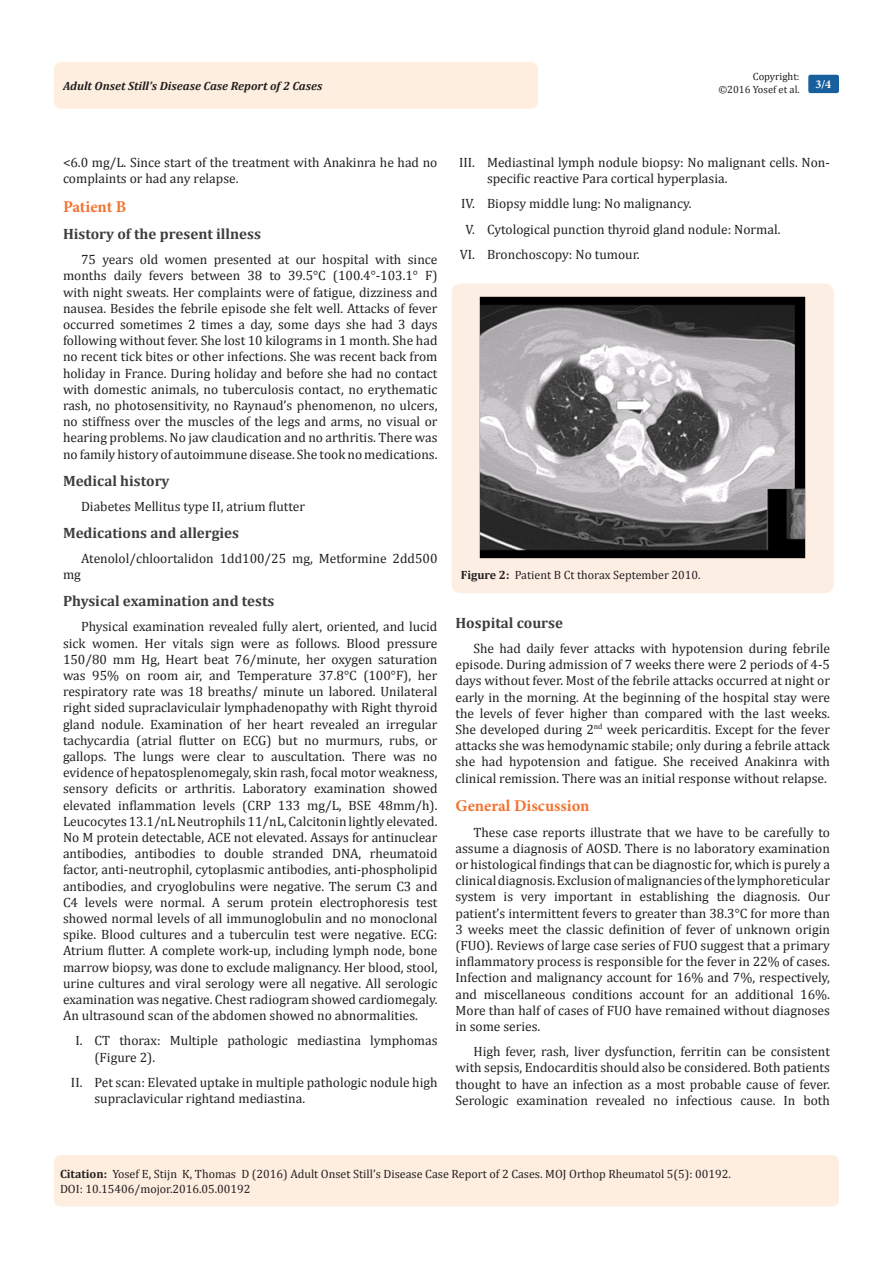
<style>
.page{position:relative;width:893px;height:1263px;background:#fff}
.page>*{position:absolute;margin:0;border:0;box-sizing:border-box;transform-origin:0 0}
.List_Paragraph{font:700 16.5px "Minion Pro";color:#f37331}
.List_Paragraph-2{font:700 15px "Cambria";color:#3e3e3f}
.t1{font:13.5px/16.2px "Cambria";color:#231f20;text-align:justify}
.Citation{font:12px "Cambria";color:#231f20}
.t2{font:italic 700 12px "Cambria";color:#231f20}
.t3{font:700 12px "Minion Pro";color:#fff}
.t4{font:10.5px/12.6px "Cambria";color:#231f20;text-align:right}
.s1{font-weight:700}
</style>
<div class="page">
<div style="left:54px;top:62px;width:484px;height:47px;background:#feeee0;border-radius:8px"></div>
<div style="left:808px;top:75px;width:31px;height:18px;background:#18609d;border-radius:2px"></div>
<div style="left:54px;top:1155px;width:785px;height:51px;background:#feeee0;border-radius:7px"></div>
<div style="left:452px;top:284px;width:382px;height:309px;background:#fdeee3;border-radius:9px"></div>
<img style="left:480px;top:297px;width:325px;height:261px">
<p class="t4" style="left:718px;top:70px;width:83px">Copyright: ©2016 Yosef et al.</p>
<p class="t2" style="left:63px;top:78px;width:261px">Adult Onset Still’s Disease Case Report of 2 Cases</p>
<p class="t3" style="left:815px;top:76px;width:17px">3/4</p>
<p class="t1" style="left:63px;top:154px;width:376px">&lt;6.0 mg/L. Since start of the treatment with Anakinra he had no complaints or had any relapse.</p>
<p class="List_Paragraph" style="left:63px;top:195px;width:65px">Patient B</p>
<p class="List_Paragraph-2" style="left:63px;top:223px;width:199px">History of the present illness</p>
<p class="t1" style="left:63px;top:251px;width:376px;text-indent:18px">75 years old women presented at our hospital with since months daily fevers between 38 to 39.5°C (100.4°-103.1° F) with night sweats. Her complaints were of fatigue, dizziness and nausea. Besides the febrile episode she felt well. Attacks of fever occurred sometimes 2 times a day, some days she had 3 days following without fever. She lost 10 kilograms in 1 month. She had no recent tick bites or other infections. She was recent back from holiday in France. During holiday and before she had no contact with domestic animals, no tuberculosis contact, no erythematic rash, no photosensitivity, no Raynaud’s phenomenon, no ulcers, no stiffness over the muscles of the legs and arms, no visual or hearing problems. No jaw claudication and no arthritis. There was no family history of autoimmune disease. She took no medications.</p>
<p class="List_Paragraph-2" style="left:63px;top:470px;width:108px">Medical history</p>
<p class="t1" style="left:81px;top:498px;width:226px">Diabetes Mellitus type II, atrium flutter</p>
<p class="List_Paragraph-2" style="left:63px;top:522px;width:178px">Medications and allergies</p>
<p class="t1" style="left:81px;top:550px;width:358px">Atenolol/chloortalidon 1dd100/25 mg, Metformine 2dd500</p>
<p class="t1" style="left:63px;top:566px;width:19px">mg</p>
<p class="List_Paragraph-2" style="left:63px;top:590px;width:213px">Physical examination and tests</p>
<p class="t1" style="left:63px;top:619px;width:376px;text-indent:18px">Physical examination revealed fully alert, oriented, and lucid sick women. Her vitals sign were as follows. Blood pressure 150/80 mm Hg, Heart beat 76/minute, her oxygen saturation was 95% on room air, and Temperature 37.8°C (100°F), her respiratory rate was 18 breaths/ minute un labored. Unilateral right sided supraclaviculair lymphadenopathy with Right thyroid gland nodule. Examination of her heart revealed an irregular tachycardia (atrial flutter on ECG) but no murmurs, rubs, or gallops. The lungs were clear to auscultation. There was no evidence of hepatosplenomegaly, skin rash, focal motor weakness, sensory deficits or arthritis. Laboratory examination showed elevated inflammation levels (CRP 133 mg/L, BSE 48mm/h).<br>Leucocytes 13.1/nL Neutrophils 11/nL, Calcitonin lightly elevated.<br>No M protein detectable, ACE not elevated. Assays for antinuclear antibodies, antibodies to double stranded DNA, rheumatoid factor, anti-neutrophil, cytoplasmic antibodies, anti-phospholipid antibodies, and cryoglobulins were negative. The serum C3 and C4 levels were normal. A serum protein electrophoresis test showed normal levels of all immunoglobulin and no monoclonal spike. Blood cultures and a tuberculin test were negative. ECG:<br>Atrium flutter. A complete work-up, including lymph node, bone marrow biopsy, was done to exclude malignancy. Her blood, stool, urine cultures and viral serology were all negative. All serologic examination was negative. Chest radiogram showed cardiomegaly.<br>An ultrasound scan of the abdomen showed no abnormalities.</p>
<p class="t1" style="left:94px;top:1033px;width:344px;text-indent:-19px">I. CT thorax: Multiple pathologic mediastina lymphomas (Figure 2).</p>
<p class="t1" style="left:94px;top:1074px;width:344px;text-indent:-24px">II. Pet scan: Elevated uptake in multiple pathologic nodule high supraclavicular rightand mediastina.</p>
<p class="t1" style="left:487px;top:154px;width:344px;text-indent:-28px">III. Mediastinal lymph nodule biopsy: No malignant cells. Non&shy;specific reactive Para cortical hyperplasia.</p>
<p class="t1" style="left:461px;top:196px;width:232px">IV. Biopsy middle lung: No malignancy.</p>
<p class="t1" style="left:465px;top:221px;width:316px">V. Cytological punction thyroid gland nodule: Normal.</p>
<p class="t1" style="left:460px;top:246px;width:181px">VI. Bronchoscopy: No tumour.</p>
<p class="Citation" style="left:461px;top:568px;width:241px"><span class="s1">Figure 2:</span> Patient B Ct thorax September 2010.</p>
<p class="List_Paragraph-2" style="left:455px;top:612px;width:109px">Hospital course</p>
<p class="t1" style="left:455px;top:640px;width:376px;text-indent:18px">She had daily fever attacks with hypotension during febrile episode. During admission of 7 weeks there were 2 periods of 4-5 days without fever. Most of the febrile attacks occurred at night or early in the morning. At the beginning of the hospital stay were the levels of fever higher than compared with the last weeks.<br>She developed during 2<sup>nd</sup> week pericarditis. Except for the fever attacks she was hemodynamic stabile; only during a febrile attack she had hypotension and fatigue. She received Anakinra with clinical remission. There was an initial response without relapse.</p>
<p class="List_Paragraph" style="left:455px;top:794px;width:136px">General Discussion</p>
<p class="t1" style="left:455px;top:824px;width:376px;text-indent:18px">These case reports illustrate that we have to be carefully to assume a diagnosis of AOSD. There is no laboratory examination or histological findings that can be diagnostic for, which is purely a clinical diagnosis. Exclusion of malignancies of the lymphoreticular system is very important in establishing the diagnosis. Our patient’s intermittent fevers to greater than 38.3°C for more than 3 weeks meet the classic definition of fever of unknown origin (FUO). Reviews of large case series of FUO suggest that a primary inflammatory process is responsible for the fever in 22% of cases.<br>Infection and malignancy account for 16% and 7%, respectively, and miscellaneous conditions account for an additional 16%.<br>More than half of cases of FUO have remained without diagnoses in some series.</p>
<p class="t1" style="left:455px;top:1043px;width:376px;text-indent:18px">High fever, rash, liver dysfunction, ferritin can be consistent with sepsis, Endocarditis should also be considered. Both patients thought to have an infection as a most probable cause of fever.<br>Serologic examination revealed no infectious cause. In both</p>
<p class="Citation" style="left:60px;top:1167px;width:672px"><span class="s1">Citation:</span> Yosef E, Stijn K, Thomas D (2016) Adult Onset Still’s Disease Case Report of 2 Cases. MOJ Orthop Rheumatol 5(5): 00192.</p>
<p class="Citation" style="left:60px;top:1181px;width:192px">DOI: 10.15406/mojor.2016.05.00192</p>
</div>
